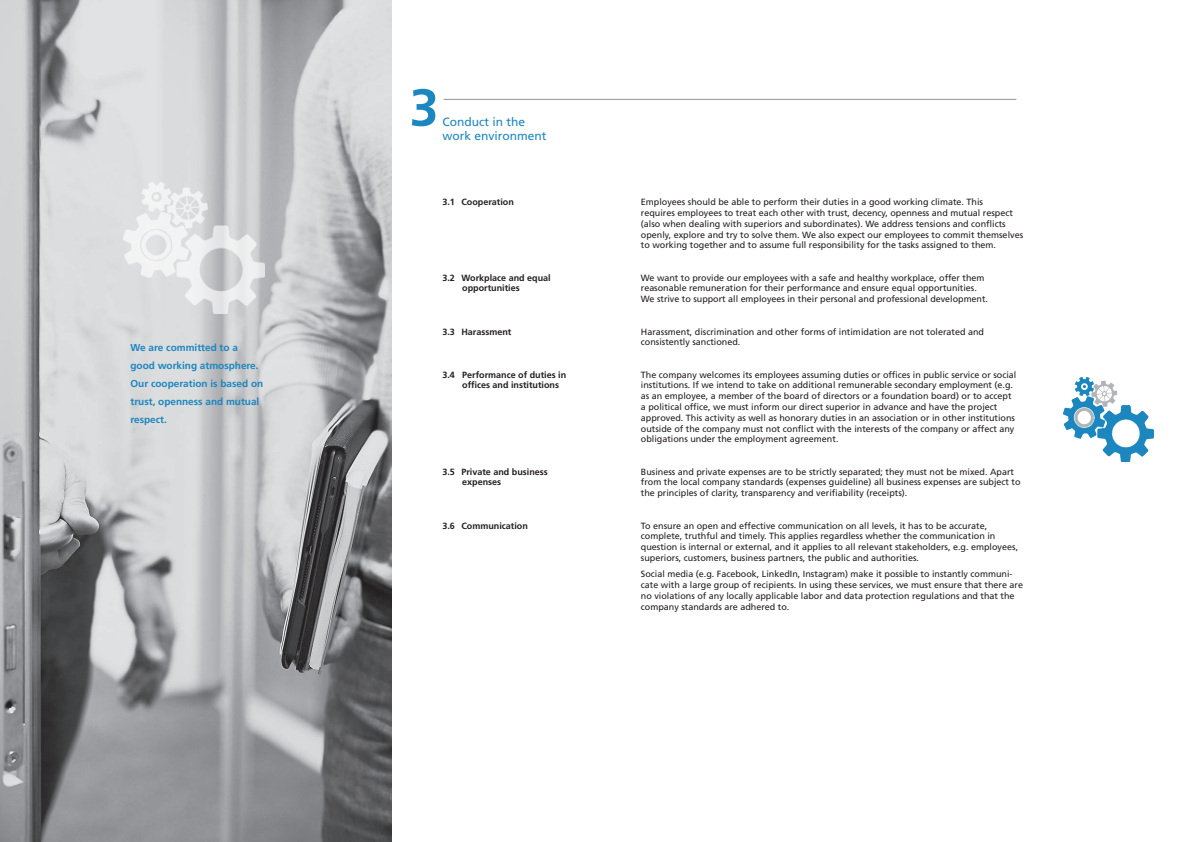
<style>
.page{position:relative;width:1191px;height:842px;background:#fff}
.page>*{position:absolute;margin:0;border:0;box-sizing:border-box;transform-origin:0 0}
.t1{font:700 52px "Frutiger LT Std";color:#1c86bf}
.t2{font:12px/14.4px "Frutiger LT Std";color:#1c86bf}
.t3{font:700 10px/18px "Frutiger LT Std";color:#1c86bf}
.t4{font:9px/10.8px "Frutiger LT Std";color:#231f20}
.t5{font:700 9px/10.8px "Frutiger LT Std";color:#231f20}
</style>
<div class="page">
<img style="left:0;top:0;width:391px;height:842px">
<img style="left:123px;top:182px;width:141px;height:131px">
<img style="left:1063px;top:378px;width:90px;height:84px">
<hr style="left:443px;top:99px;width:573px;height:1px;background:#939598">
<p class="t3" style="left:130px;top:338px;width:134px">We are committed to a good working atmosphere.<br>Our cooperation is based on trust, openness and mutual respect.</p>
<h1 class="t1" style="left:409px;top:77px;width:30px">3</h1>
<h2 class="t2" style="left:442px;top:114px;width:106px">Conduct in the work environment</h2>
<p class="t5" style="left:442px;top:197px;width:73px">3.1 Cooperation</p>
<p class="t4" style="left:641px;top:197px;width:384px">Employees should be able to perform their duties in a good working climate. This<br>requires employees to treat each other with trust, decency, openness and mutual respect (also when dealing with superiors and subordinates). We address tensions and conflicts openly, explore and try to solve them. We also expect our employees to commit themselves to working together and to assume full responsibility for the tasks assigned to them.</p>
<p class="t5" style="left:462px;top:272px;width:90px;text-indent:-20px">3.2 Workplace and equal opportunities</p>
<p class="t4" style="left:641px;top:272px;width:349px">We want to provide our employees with a safe and healthy workplace, offer them reasonable remuneration for their performance and ensure equal opportunities.<br>We strive to support all employees in their personal and professional development.</p>
<p class="t5" style="left:442px;top:326px;width:71px">3.3 Harassment</p>
<p class="t4" style="left:641px;top:326px;width:345px">Harassment, discrimination and other forms of intimidation are not tolerated and consistently sanctioned.</p>
<p class="t5" style="left:462px;top:369px;width:106px;text-indent:-20px">3.4 Performance of duties in offices and institutions</p>
<p class="t4" style="left:641px;top:369px;width:377px">The company welcomes its employees assuming duties or offices in public service or social institutions. If we intend to take on additional remunerable secondary employment (e.g. as an employee, a member of the board of directors or a foundation board) or to accept a political office, we must inform our direct superior in advance and have the project approved. This activity as well as honorary duties in an association or in other institutions outside of the company must not conflict with the interests of the company or affect any obligations under the employment agreement.</p>
<p class="t5" style="left:462px;top:466px;width:87px;text-indent:-20px">3.5 Private and business expenses</p>
<p class="t4" style="left:641px;top:466px;width:381px">Business and private expenses are to be strictly separated; they must not be mixed. Apart from the local company standards (expenses guideline) all business expenses are subject to the principles of clarity, transparency and verifiability (receipts).</p>
<p class="t5" style="left:442px;top:520px;width:87px">3.6 Communication</p>
<p class="t4" style="left:641px;top:520px;width:379px">To ensure an open and effective communication on all levels, it has to be accurate, complete, truthful and timely. This applies regardless whether the communication in question is internal or external, and it applies to all relevant stakeholders, e.g. employees, superiors, customers, business partners, the public and authorities.</p>
<p class="t4" style="left:641px;top:569px;width:384px">Social media (e.g. Facebook, LinkedIn, Instagram) make it possible to instantly communi&shy;cate with a large group of recipients. In using these services, we must ensure that there are no violations of any locally applicable labor and data protection regulations and that the company standards are adhered to.</p>
</div>
